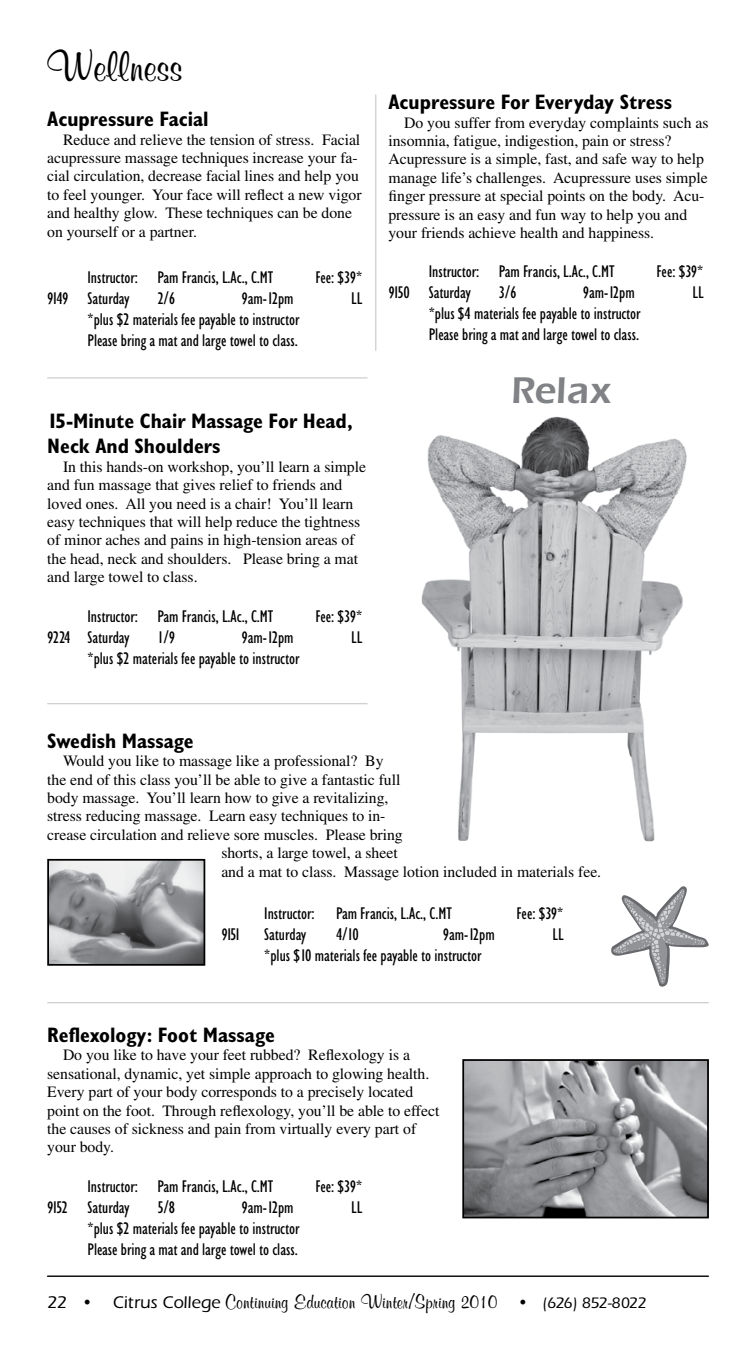
<style>
.page{position:relative;width:756px;height:1355px;background:#fff}
.page>*{position:absolute;margin:0;border:0;box-sizing:border-box;transform-origin:0 0}
.t1{font:45.5px "Mural Script DTC";color:#000}
.t2{font:38.5px "Eras Demi DTC";color:#808285}
.t3{font:21px/25.2px "Classical Sans Bold Cond DTC";color:#000}
.t4{font:21px "Mural Script DTC";color:#000}
.t5{font:17.5px/21px "Classical Sans Cond DTC";color:#000}
.t6{font:15.75px/18.4px "Times";letter-spacing:-.005em;color:#000}
.s1{font-family:"Eras Medium DTC";font-size:17.5px}
.s2{font-family:"Eras Medium DTC";font-size:15.75px}
</style>
<div class="page">
<hr style="left:375px;top:94px;width:1px;height:257px;background:#808285">
<hr style="left:47px;top:1275px;width:662px;height:1px;background:#000">
<img style="left:50px;top:862px;width:152px;height:100px">
<div style="left:47px;top:859px;width:158px;height:106px;border:2px solid #000"></div>
<hr style="left:47px;top:1002px;width:662px;height:1px;background:#808285">
<hr style="left:47px;top:703px;width:321px;height:1px;background:#808285">
<hr style="left:47px;top:377px;width:321px;height:1px;background:#808285">
<img style="left:465px;top:1062px;width:241px;height:153px">
<div style="left:462px;top:1059px;width:247px;height:159px;border:2px solid #000"></div>
<img style="left:421px;top:416px;width:266px;height:426px">
<svg style="left:611px;top:886px;width:98px;height:100px"></svg>
<h1 class="t1" style="left:47px;top:41px;width:137px">Wellness</h1>
<h3 class="t3" style="left:47px;top:107px;width:163px">Acupressure Facial</h3>
<p class="t6" style="left:47px;top:130px;width:316px;text-indent:16px">Reduce and relieve the tension of stress. Facial acupressure massage techniques increase your fa&shy;cial circulation, decrease facial lines and help you to feel younger. Your face will reflect a new vigor and healthy glow. These techniques can be done on yourself or a partner.</p>
<p class="t5" style="left:88px;top:267px;width:187px">Instructor: Pam Francis, L.Ac., C.MT</p>
<p class="t5" style="left:315px;top:267px;width:48px">Fee: $39*</p>
<p class="t5" style="left:47px;top:288px;width:84px">9149 Saturday</p>
<p class="t5" style="left:158px;top:288px;width:19px">2/6</p>
<p class="t5" style="left:242px;top:288px;width:54px">9am-12pm</p>
<p class="t5" style="left:351px;top:288px;width:12px">LL</p>
<p class="t5" style="left:88px;top:309px;width:213px">*plus $2 materials fee payable to instructor<br>Please bring a mat and large towel to class.</p>
<h3 class="t3" style="left:47px;top:409px;width:307px">15-Minute Chair Massage For Head,<br>Neck And Shoulders</h3>
<p class="t6" style="left:47px;top:457px;width:320px;text-indent:16px">In this hands-on workshop, you’ll learn a simple and fun massage that gives relief to friends and loved ones. All you need is a chair! You’ll learn easy techniques that will help reduce the tightness of minor aches and pains in high-tension areas of the head, neck and shoulders. Please bring a mat and large towel to class.</p>
<p class="t5" style="left:88px;top:605px;width:187px">Instructor: Pam Francis, L.Ac., C.MT</p>
<p class="t5" style="left:315px;top:605px;width:48px">Fee: $39*</p>
<p class="t5" style="left:47px;top:626px;width:84px">9224 Saturday</p>
<p class="t5" style="left:158px;top:626px;width:19px">1/9</p>
<p class="t5" style="left:242px;top:626px;width:54px">9am-12pm</p>
<p class="t5" style="left:351px;top:626px;width:12px">LL</p>
<p class="t5" style="left:88px;top:647px;width:213px">*plus $2 materials fee payable to instructor</p>
<h3 class="t3" style="left:388px;top:90px;width:285px">Acupressure For Everyday Stress</h3>
<p class="t6" style="left:388px;top:113px;width:321px;text-indent:16px">Do you suffer from everyday complaints such as insomnia, fatigue, indigestion, pain or stress?<br>Acupressure is a simple, fast, and safe way to help manage life’s challenges. Acupressure uses simple finger pressure at special points on the body. Acu&shy;pressure is an easy and fun way to help you and your friends achieve health and happiness.</p>
<p class="t5" style="left:429px;top:261px;width:187px">Instructor: Pam Francis, L.Ac., C.MT</p>
<p class="t5" style="left:657px;top:261px;width:48px">Fee: $39*</p>
<p class="t5" style="left:388px;top:282px;width:84px">9150 Saturday</p>
<p class="t5" style="left:499px;top:282px;width:19px">3/6</p>
<p class="t5" style="left:583px;top:282px;width:54px">9am-12pm</p>
<p class="t5" style="left:693px;top:282px;width:12px">LL</p>
<p class="t5" style="left:429px;top:303px;width:213px">*plus $4 materials fee payable to instructor<br>Please bring a mat and large towel to class.</p>
<h2 class="t2" style="left:511px;top:367px;width:102px">Relax</h2>
<h3 class="t3" style="left:47px;top:728px;width:148px">Swedish Massage</h3>
<p class="t6" style="left:63px;top:752px;width:322px">Would you like to massage like a professional? By</p>
<p class="t6" style="left:47px;top:770px;width:355px">the end of this class you’ll be able to give a fantastic full</p>
<p class="t6" style="left:47px;top:788px;width:343px">body massage. You’ll learn how to give a revitalizing,</p>
<p class="t6" style="left:47px;top:807px;width:340px">stress reducing massage. Learn easy techniques to in-</p>
<p class="t6" style="left:47px;top:825px;width:357px">crease circulation and relieve sore muscles. Please bring</p>
<p class="t6" style="left:221px;top:843px;width:178px">shorts, a large towel, a sheet</p>
<p class="t6" style="left:221px;top:862px;width:381px">and a mat to class. Massage lotion included in materials fee.</p>
<p class="t5" style="left:264px;top:902px;width:189px">Instructor: Pam Francis, L.Ac., C.MT</p>
<p class="t5" style="left:517px;top:902px;width:48px">Fee: $39*</p>
<p class="t5" style="left:221px;top:923px;width:21px">9151</p>
<p class="t5" style="left:264px;top:923px;width:44px">Saturday</p>
<p class="t5" style="left:336px;top:923px;width:24px">4/10</p>
<p class="t5" style="left:443px;top:923px;width:54px">9am-12pm</p>
<p class="t5" style="left:553px;top:923px;width:12px">LL</p>
<p class="t5" style="left:264px;top:944px;width:219px">*plus $10 materials fee payable to instructor</p>
<h3 class="t3" style="left:47px;top:1022px;width:229px">Reflexology: Foot Massage</h3>
<p class="t6" style="left:47px;top:1046px;width:394px;text-indent:16px">Do you like to have your feet rubbed? Reflexology is a sensational, dynamic, yet simple approach to glowing health.<br>Every part of your body corresponds to a precisely located point on the foot. Through reflexology, you’ll be able to effect the causes of sickness and pain from virtually every part of your body.</p>
<p class="t5" style="left:88px;top:1175px;width:187px">Instructor: Pam Francis, L.Ac., C.MT</p>
<p class="t5" style="left:315px;top:1175px;width:48px">Fee: $39*</p>
<p class="t5" style="left:47px;top:1196px;width:84px">9152 Saturday</p>
<p class="t5" style="left:158px;top:1196px;width:19px">5/8</p>
<p class="t5" style="left:242px;top:1196px;width:54px">9am-12pm</p>
<p class="t5" style="left:351px;top:1196px;width:12px">LL</p>
<p class="t5" style="left:88px;top:1217px;width:213px">*plus $2 materials fee payable to instructor<br>Please bring a mat and large towel to class.</p>
<h3 class="t4" style="left:47px;top:1289px;width:601px"><span class="s1">22 • Citrus College</span> Continuing Education Winter/Spring 2010 <span class="s1">•</span> <span class="s2">(626) 852-8022</span></h3>
</div>
